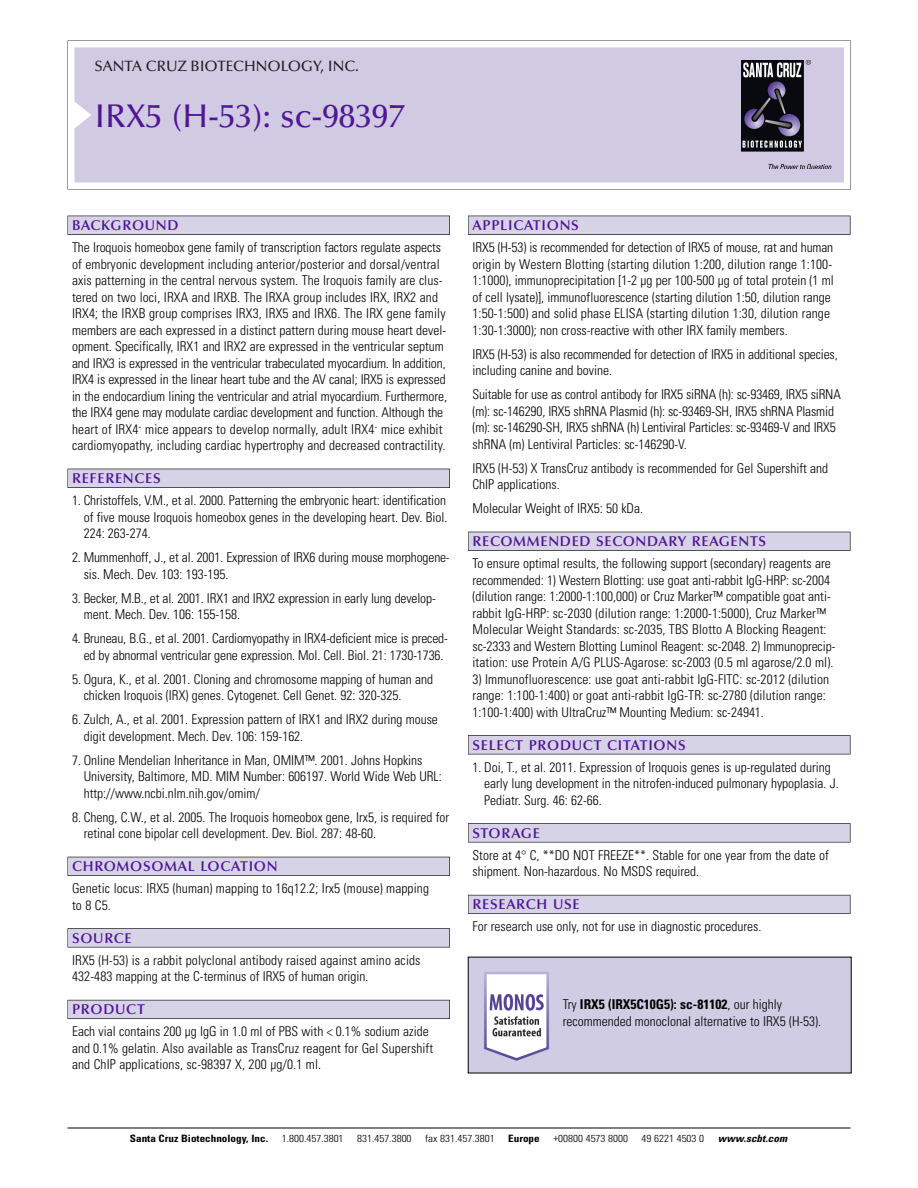
<style>
.page{position:relative;width:918px;height:1188px;background:#fff}
.page>*{position:absolute;margin:0;border:0;box-sizing:border-box;transform-origin:0 0}
.t1{font:500 33px "Optima";color:#511695}
.t2{font:500 15px "Optima";color:#231f20}
.t3{font:600 14.25px "Optima";letter-spacing:.05em;color:#511695}
.t4{font:300 condensed 13.5px/16.5px "Univers";color:#000}
.t5{font:300 condensed 10.2px "Univers";color:#000;scale:1.1 1}
.t6{font:700 condensed 10.2px "Univers";color:#000;scale:1.1 1}
.t7{font:italic 700 condensed 10.2px "Univers";letter-spacing:.005em;color:#000;scale:1.1 1}
.s1{font-weight:700}
</style>
<div class="page">
<svg style="left:68px;top:40px;width:783px;height:149px"></svg>
<div style="left:74px;top:47px;width:770px;height:135px;background:#d1cae3"></div>
<img style="left:741px;top:60px;width:90px;height:108px">
<div style="left:68px;top:216px;width:382px;height:19px;background:#525155"></div>
<div style="left:68px;top:216px;width:381px;height:18px;background:#d7d3e7"></div>
<div style="left:68px;top:469px;width:382px;height:19px;background:#515055"></div>
<div style="left:68px;top:469px;width:381px;height:18px;background:#d7d3e7"></div>
<div style="left:68px;top:857px;width:382px;height:19px;background:#525158"></div>
<div style="left:68px;top:857px;width:381px;height:18px;background:#d7d3e7"></div>
<div style="left:68px;top:928px;width:382px;height:19px;background:#575759"></div>
<div style="left:68px;top:929px;width:381px;height:18px;background:#d7d3e7"></div>
<div style="left:68px;top:1000px;width:382px;height:19px;background:#5b5a62"></div>
<div style="left:68px;top:1000px;width:381px;height:18px;background:#d7d3e7"></div>
<div style="left:468px;top:216px;width:382px;height:19px;background:#525155"></div>
<div style="left:468px;top:216px;width:382px;height:18px;background:#d7d3e7"></div>
<div style="left:468px;top:532px;width:382px;height:19px;background:#515055"></div>
<div style="left:468px;top:532px;width:382px;height:18px;background:#d7d3e7"></div>
<div style="left:468px;top:735px;width:382px;height:19px;background:#545357"></div>
<div style="left:468px;top:736px;width:382px;height:18px;background:#d7d3e7"></div>
<div style="left:468px;top:823px;width:382px;height:19px;background:#575759"></div>
<div style="left:468px;top:824px;width:382px;height:18px;background:#d7d3e7"></div>
<div style="left:468px;top:895px;width:382px;height:19px;background:#5b5a62"></div>
<div style="left:468px;top:895px;width:382px;height:18px;background:#d7d3e7"></div>
<hr style="left:68px;top:1128px;width:782px;height:1px;background:#000">
<img style="left:470px;top:959px;width:380px;height:112px">
<p class="t2" style="left:94px;top:61px;width:266px">SANTA CRUZ BIOTECHNOLOGY, INC.</p>
<h1 class="t1" style="left:94px;top:103px;width:312px">IRX5 (H-53): sc-98397</h1>
<p class="t3" style="left:72px;top:219px;width:108px">BACKGROUND</p>
<p class="t4" style="left:72px;top:240px;width:377px">The Iroquois homeobox gene family of transcription factors regulate aspects of embryonic development including anterior/posterior and dorsal/ventral axis patterning in the central nervous system. The Iroquois family are clus&shy;tered on two loci, IRXA and IRXB. The IRXA group includes IRX, IRX2 and IRX4; the IRXB group comprises IRX3, IRX5 and IRX6. The IRX gene family members are each expressed in a distinct pattern during mouse heart devel&shy;opment. Specifically, IRX1 and IRX2 are expressed in the ventricular septum and IRX3 is expressed in the ventricular trabeculated myocardium. In addition, IRX4 is expressed in the linear heart tube and the AV canal; IRX5 is expressed in the endocardium lining the ventricular and atrial myocardium. Furthermore, the IRX4 gene may modulate cardiac development and function. Although the heart of IRX4<sup>-</sup> mice appears to develop normally, adult IRX4<sup>-</sup> mice exhibit cardiomyopathy, including cardiac hypertrophy and decreased contractility.</p>
<p class="t3" style="left:72px;top:473px;width:90px">REFERENCES</p>
<p class="t4" style="left:84px;top:493px;width:365px;text-align:justify;text-indent:-12px">1. Christoffels, V.M., et al. 2000. Patterning the embryonic heart: identification of five mouse Iroquois homeobox genes in the developing heart. Dev. Biol.<br>224: 263-274.</p>
<p class="t4" style="left:84px;top:550px;width:367px;text-indent:-12px">2. Mummenhoff, J., et al. 2001. Expression of IRX6 during mouse morphogene&shy;sis. Mech. Dev. 103: 193-195.</p>
<p class="t4" style="left:84px;top:591px;width:354px;text-indent:-12px">3. Becker, M.B., et al. 2001. IRX1 and IRX2 expression in early lung develop&shy;ment. Mech. Dev. 106: 155-158.</p>
<p class="t4" style="left:72px;top:631px;width:377px;text-align:center">4. Bruneau, B.G., et al. 2001. Cardiomyopathy in IRX4-deficient mice is preced&shy;ed by abnormal ventricular gene expression. Mol. Cell. Biol. 21: 1730-1736.</p>
<p class="t4" style="left:84px;top:672px;width:351px;text-indent:-12px">5. Ogura, K., et al. 2001. Cloning and chromosome mapping of human and chicken Iroquois (IRX) genes. Cytogenet. Cell Genet. 92: 320-325.</p>
<p class="t4" style="left:84px;top:712px;width:356px;text-indent:-12px">6. Zulch, A., et al. 2001. Expression pattern of IRX1 and IRX2 during mouse digit development. Mech. Dev. 106: 159-162.</p>
<p class="t4" style="left:84px;top:753px;width:360px;text-indent:-12px">7. Online Mendelian Inheritance in Man, OMIM™. 2001. Johns Hopkins<br>University, Baltimore, MD. MIM Number: 606197. World Wide Web URL: http://www.ncbi.nlm.nih.gov/omim/</p>
<p class="t4" style="left:84px;top:810px;width:367px;text-indent:-12px">8. Cheng, C.W., et al. 2005. The Iroquois homeobox gene, Irx5, is required for retinal cone bipolar cell development. Dev. Biol. 287: 48-60.</p>
<p class="t3" style="left:72px;top:861px;width:207px">CHROMOSOMAL LOCATION</p>
<p class="t4" style="left:72px;top:881px;width:358px">Genetic locus: IRX5 (human) mapping to 16q12.2; Irx5 (mouse) mapping to 8 C5.</p>
<p class="t3" style="left:72px;top:932px;width:61px">SOURCE</p>
<p class="t4" style="left:72px;top:953px;width:350px">IRX5 (H-53) is a rabbit polyclonal antibody raised against amino acids<br>432-483 mapping at the C-terminus of IRX5 of human origin.</p>
<p class="t3" style="left:72px;top:1004px;width:74px">PRODUCT</p>
<p class="t4" style="left:72px;top:1024px;width:363px">Each vial contains 200 µg IgG in 1.0 ml of PBS with &lt; 0.1% sodium azide and 0.1% gelatin. Also available as TransCruz reagent for Gel Supershift and ChIP applications, sc-98397 X, 200 µg/0.1 ml.</p>
<p class="t3" style="left:473px;top:219px;width:108px">APPLICATIONS</p>
<p class="t4" style="left:473px;top:240px;width:363px">IRX5 (H-53) is recommended for detection of IRX5 of mouse, rat and human origin by Western Blotting (starting dilution 1:200, dilution range 1:100- 1:1000), immunoprecipitation [1-2 µg per 100-500 µg of total protein (1 ml of cell lysate)], immunofluorescence (starting dilution 1:50, dilution range 1:50-1:500) and solid phase ELISA (starting dilution 1:30, dilution range 1:30-1:3000); non cross-reactive with other IRX family members.</p>
<p class="t4" style="left:473px;top:347px;width:367px">IRX5 (H-53) is also recommended for detection of IRX5 in additional species, including canine and bovine.</p>
<p class="t4" style="left:473px;top:387px;width:370px">Suitable for use as control antibody for IRX5 siRNA (h): sc-93469, IRX5 siRNA (m): sc-146290, IRX5 shRNA Plasmid (h): sc-93469-SH, IRX5 shRNA Plasmid (m): sc-146290-SH, IRX5 shRNA (h) Lentiviral Particles: sc-93469-V and IRX5 shRNA (m) Lentiviral Particles: sc-146290-V.</p>
<p class="t4" style="left:473px;top:461px;width:357px">IRX5 (H-53) X TransCruz antibody is recommended for Gel Supershift and<br>ChIP applications.</p>
<p class="t4" style="left:473px;top:501px;width:172px">Molecular Weight of IRX5: 50 kDa.</p>
<p class="t3" style="left:473px;top:536px;width:295px">RECOMMENDED SECONDARY REAGENTS</p>
<p class="t4" style="left:473px;top:556px;width:364px">To ensure optimal results, the following support (secondary) reagents are recommended: 1) Western Blotting: use goat anti-rabbit IgG-HRP: sc-2004 (dilution range: 1:2000-1:100,000) or Cruz Marker™ compatible goat anti&shy;rabbit IgG-HRP: sc-2030 (dilution range: 1:2000-1:5000), Cruz Marker™ Molecular Weight Standards: sc-2035, TBS Blotto A Blocking Reagent: sc-2333 and Western Blotting Luminol Reagent: sc-2048. 2) Immunoprecip&shy;itation: use Protein A/G PLUS-Agarose: sc-2003 (0.5 ml agarose/2.0 ml).</p>
<p class="t4" style="left:473px;top:672px;width:358px">3) Immunofluorescence: use goat anti-rabbit IgG-FITC: sc-2012 (dilution range: 1:100-1:400) or goat anti-rabbit IgG-TR: sc-2780 (dilution range:<br>1:100-1:400) with UltraCruz™ Mounting Medium: sc-24941.</p>
<p class="t3" style="left:473px;top:739px;width:215px">SELECT PRODUCT CITATIONS</p>
<p class="t4" style="left:484px;top:760px;width:356px;text-indent:-12px">1. Doi, T., et al. 2011. Expression of Iroquois genes is up-regulated during early lung development in the nitrofen-induced pulmonary hypoplasia. J.<br>Pediatr. Surg. 46: 62-66.</p>
<p class="t3" style="left:473px;top:827px;width:69px">STORAGE</p>
<p class="t4" style="left:473px;top:848px;width:358px">Store at 4° C, **DO NOT FREEZE**. Stable for one year from the date of shipment. Non-hazardous. No MSDS required.</p>
<p class="t3" style="left:473px;top:899px;width:109px">RESEARCH USE</p>
<p class="t4" style="left:473px;top:919px;width:290px">For research use only, not for use in diagnostic procedures.</p>
<p class="t4" style="left:563px;top:998px;width:260px">Try <span class="s1">IRX5 (IRX5C10G5): sc-81102</span>, our highly recommended monoclonal alternative to IRX5 (H-53).</p>
<p class="t6" style="left:130px;top:1135px;width:127px">Santa Cruz Biotechnology, Inc.</p>
<p class="t5" style="left:282px;top:1135px;width:58px">1.800.457.3801</p>
<p class="t5" style="left:357px;top:1135px;width:51px">831.457.3800</p>
<p class="t5" style="left:425px;top:1135px;width:65px">fax 831.457.3801</p>
<p class="t6" style="left:508px;top:1135px;width:30px">Europe</p>
<p class="t5" style="left:553px;top:1135px;width:69px">+00800 4573 8000</p>
<p class="t5" style="left:642px;top:1135px;width:58px">49 6221 4503 0</p>
<p class="t7" style="left:718px;top:1135px;width:64px">www.scbt.com</p>
</div>
